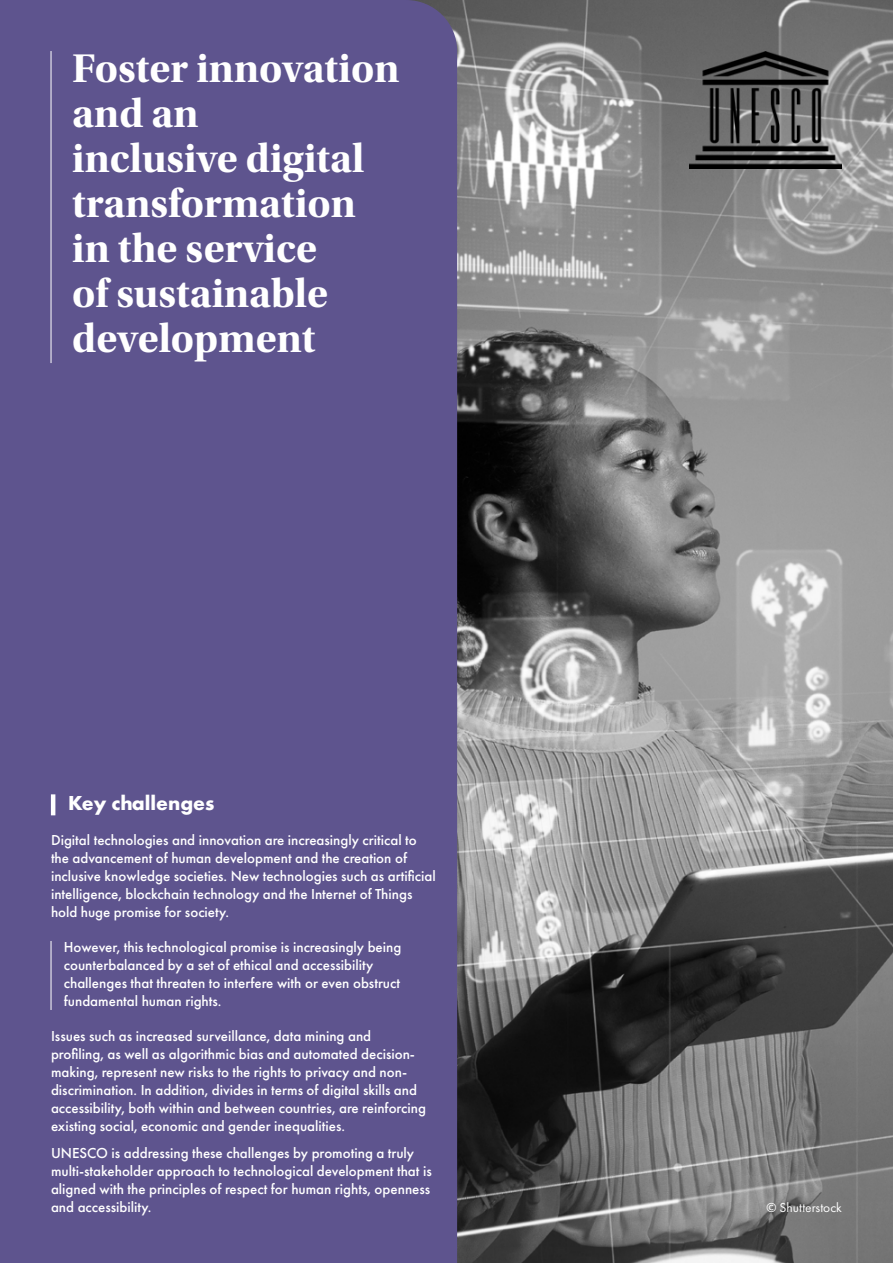
<style>
.page{position:relative;width:893px;height:1263px;background:#fff}
.page>*{position:absolute;margin:0;border:0;box-sizing:border-box;transform-origin:0 0}
.t1{font:42px/45px "Utopia Std Bold Subh";color:#fff}
.Heading_White_S1{font:700 21px "Futura PT";color:#fff}
.Body_White{font:500 15px/18px "Futura PT";color:#fff}
.body_white_quote{font:500 15px/18px "Futura PT";color:#fff}
.Image_Ref{font:13.5px "Futura PT";color:#fff}
</style>
<div class="page">
<img style="left:457px;top:0;width:436px;height:1263px">
<div style="left:0;top:0;width:457px;height:1263px;background:#5e548e"></div>
<hr style="left:51px;top:794px;width:4px;height:21px;background:#fff">
<hr style="left:51px;top:941px;width:1px;height:69px;background:#fff">
<img style="left:689px;top:51px;width:153px;height:118px">
<hr style="left:51px;top:51px;width:1px;height:312px;background:#fff">
<p class="t1" style="left:72px;top:46px;width:329px">Foster innovation and an<br>inclusive digital transformation in the service<br>of sustainable development</p>
<p class="Heading_White_S1" style="left:68px;top:790px;width:148px">Key challenges</p>
<p class="Body_White" style="left:51px;top:831px;width:386px">Digital technologies and innovation are increasingly critical to the advancement of human development and the creation of inclusive knowledge societies. New technologies such as artificial intelligence, blockchain technology and the Internet of Things hold huge promise for society.</p>
<p class="body_white_quote" style="left:64px;top:938px;width:339px">However, this technological promise is increasingly being counterbalanced by a set of ethical and accessibility challenges that threaten to interfere with or even obstruct fundamental human rights.</p>
<p class="Body_White" style="left:51px;top:1027px;width:376px">Issues such as increased surveillance, data mining and profiling, as well as algorithmic bias and automated decision&shy;making, represent new risks to the rights to privacy and non&shy;discrimination. In addition, divides in terms of digital skills and accessibility, both within and between countries, are reinforcing existing social, economic and gender inequalities.</p>
<p class="Body_White" style="left:51px;top:1144px;width:382px">UNESCO is addressing these challenges by promoting a truly multi-stakeholder approach to technological development that is aligned with the principles of respect for human rights, openness and accessibility.</p>
<p class="Image_Ref" style="left:766px;top:1199px;width:77px">© Shutterstock</p>
</div>
